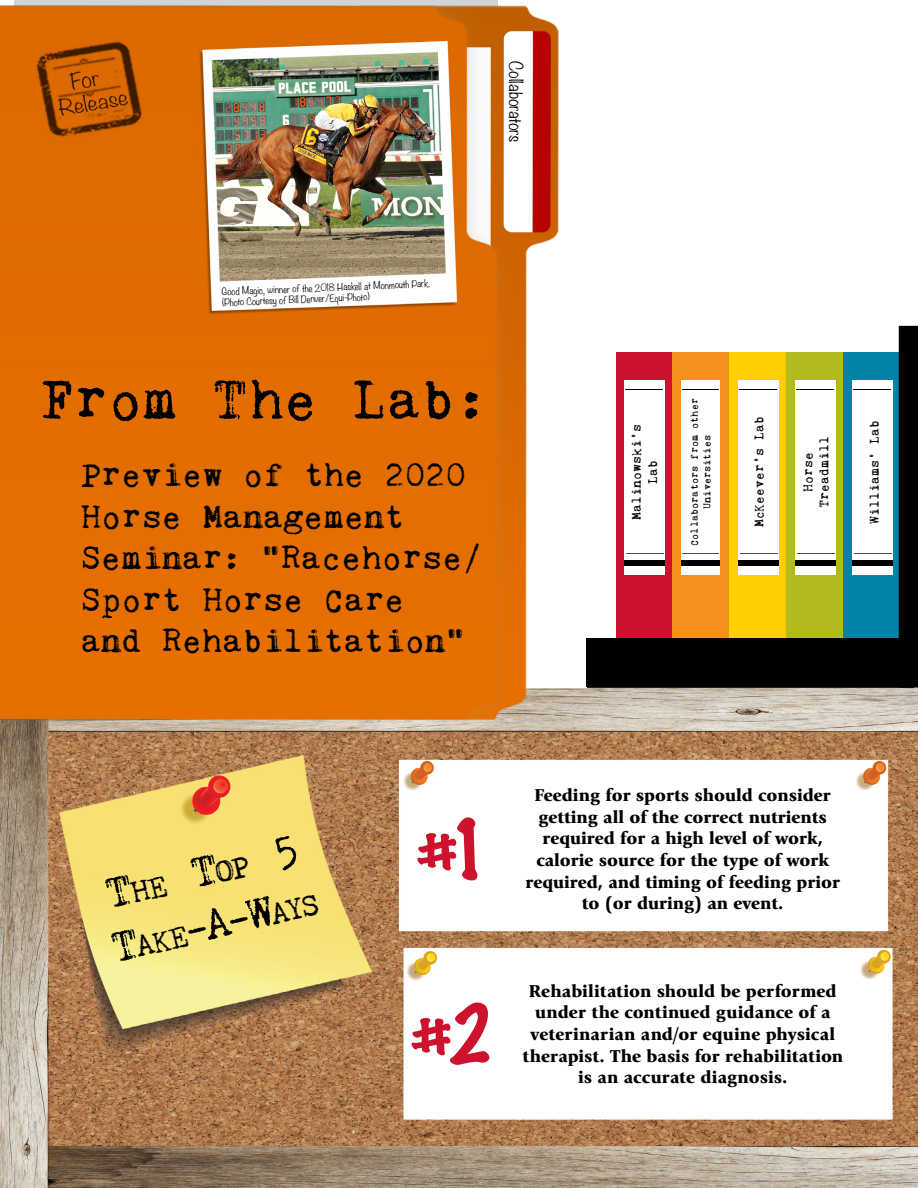
<style>
.page{position:relative;width:918px;height:1188px;background:#fff}
.page>*{position:absolute;margin:0;border:0;box-sizing:border-box;transform-origin:0 0}
.t1{font:100 75px "Marker Felt";color:#cd122d}
.t2{font:58.5px "Kingthings Trypewriter 2";color:#000101}
.t3{font:34.5px/41.4px "Kingthings Trypewriter 2";color:#000101}
.t4{font:31.5px/54.3px "Kingthings Trypewriter 2";color:#000101}
.t5{font:900 18px/21.6px "Giovanni Std";color:#000101;text-align:center}
.t6{font:300 16.5px "Noteworthy";color:#000101}
.t7{font:13.5px/16.2px "Kingthings Trypewriter 2";color:#000101;text-align:center}
.t8{font:10.5px/12.6px "Kingthings Trypewriter 2";color:#000101;text-align:center}
.t9{font:300 9px/10.9px "Noteworthy";color:#000101}
.s1{font-size:45px}
</style>
<div class="page">
<img style="left:0;top:688px;width:918px;height:500px">
<div style="left:616px;top:353px;width:57px;height:304px;background:#cd122d"></div>
<div style="left:673px;top:353px;width:56px;height:304px;background:#f4901d"></div>
<div style="left:729px;top:353px;width:57px;height:304px;background:#ffcf01"></div>
<div style="left:786px;top:353px;width:57px;height:304px;background:#b2bb1e"></div>
<div style="left:843px;top:353px;width:57px;height:304px;background:#0084a9"></div>
<div style="left:587px;top:642px;width:326px;height:46px;background:#241f21"></div>
<div style="left:681px;top:380px;width:39px;height:195px;background:#fff"></div>
<div style="left:681px;top:560px;width:39px;height:6px;background:#000101"></div>
<hr style="left:683px;top:553px;width:36px;height:1px;background:#4d4d4d">
<hr style="left:682px;top:389px;width:36px;height:1px;background:#000101">
<div style="left:738px;top:380px;width:40px;height:195px;background:#fff"></div>
<div style="left:738px;top:560px;width:40px;height:6px;background:#000101"></div>
<hr style="left:740px;top:553px;width:37px;height:1px;background:#4d4d4d">
<hr style="left:739px;top:389px;width:38px;height:1px;background:#000101">
<div style="left:795px;top:380px;width:40px;height:195px;background:#fff"></div>
<div style="left:795px;top:560px;width:40px;height:6px;background:#000101"></div>
<hr style="left:797px;top:553px;width:37px;height:1px;background:#4d4d4d">
<hr style="left:796px;top:389px;width:38px;height:1px;background:#000101">
<div style="left:852px;top:380px;width:40px;height:195px;background:#fff"></div>
<div style="left:852px;top:560px;width:41px;height:6px;background:#000101"></div>
<hr style="left:854px;top:553px;width:37px;height:1px;background:#4d4d4d">
<hr style="left:853px;top:389px;width:38px;height:1px;background:#000101">
<div style="left:624px;top:380px;width:40px;height:195px;background:#fff"></div>
<div style="left:624px;top:560px;width:40px;height:6px;background:#000101"></div>
<hr style="left:626px;top:553px;width:37px;height:1px;background:#4d4d4d">
<hr style="left:625px;top:389px;width:38px;height:1px;background:#000101">
<div style="left:900px;top:327px;width:18px;height:360px;background:#000101"></div>
<div style="left:899px;top:326px;width:19px;height:362px;border:2px solid #000101"></div>
<div style="left:587px;top:638px;width:331px;height:49px;background:#000101"></div>
<img style="left:0;top:2px;width:595px;height:760px">
<p class="t6" style="left:530px;top:61px;width:83px;rotate:90deg">Collaborators</p>
<p class="t9" style="left:222px;top:285px;width:210px;rotate:-2deg">Good Magic, winner of the 2018 Haskell at Monmouth Park. (Photo Courtesy of Bill Denver/Equi-Photo)</p>
<h2 class="t2" style="left:40px;top:368px;width:451px">From The Lab:</h2>
<h3 class="t3" style="left:81px;top:454px;width:403px">Preview of the 2020<br>Horse Management<br>Seminar: “Racehorse/<br>Sport Horse Care<br>and Rehabilitation”</h3>
<p class="t8" style="left:688px;top:546px;width:149px;rotate:-90deg">Collaborators from other<br>Universities</p>
<p class="t7" style="left:628px;top:520px;width:97px;rotate:-90deg">Malinowski’s<br>Lab</p>
<p class="t7" style="left:751px;top:527px;width:112px;rotate:-90deg">McKeever’s Lab</p>
<p class="t7" style="left:866px;top:524px;width:105px;rotate:-90deg">Williams’ Lab</p>
<p class="t7" style="left:800px;top:508px;width:73px;rotate:-90deg">Horse<br>Treadmill</p>
<h3 class="t4" style="left:93px;top:875px;width:214px;rotate:-14deg"><span class="s1">T</span>he <span class="s1">T</span>op <span class="s1">5<br>T</span>ake<span class="s1">-A-W</span>ays</h3>
<h1 class="t1" style="left:416px;top:791px;width:77px">#1</h1>
<h1 class="t1" style="left:410px;top:976px;width:82px">#2</h1>
<p class="t5" style="left:525px;top:784px;width:316px">Feeding for sports should consider getting all of the correct nutrients required for a high level of work, calorie source for the type of work required, and timing of feeding prior to (or during) an event.</p>
<p class="t5" style="left:522px;top:980px;width:322px">Rehabilitation should be performed under the continued guidance of a veterinarian and/or equine physical therapist. The basis for rehabilitation is an accurate diagnosis.</p>
</div>
